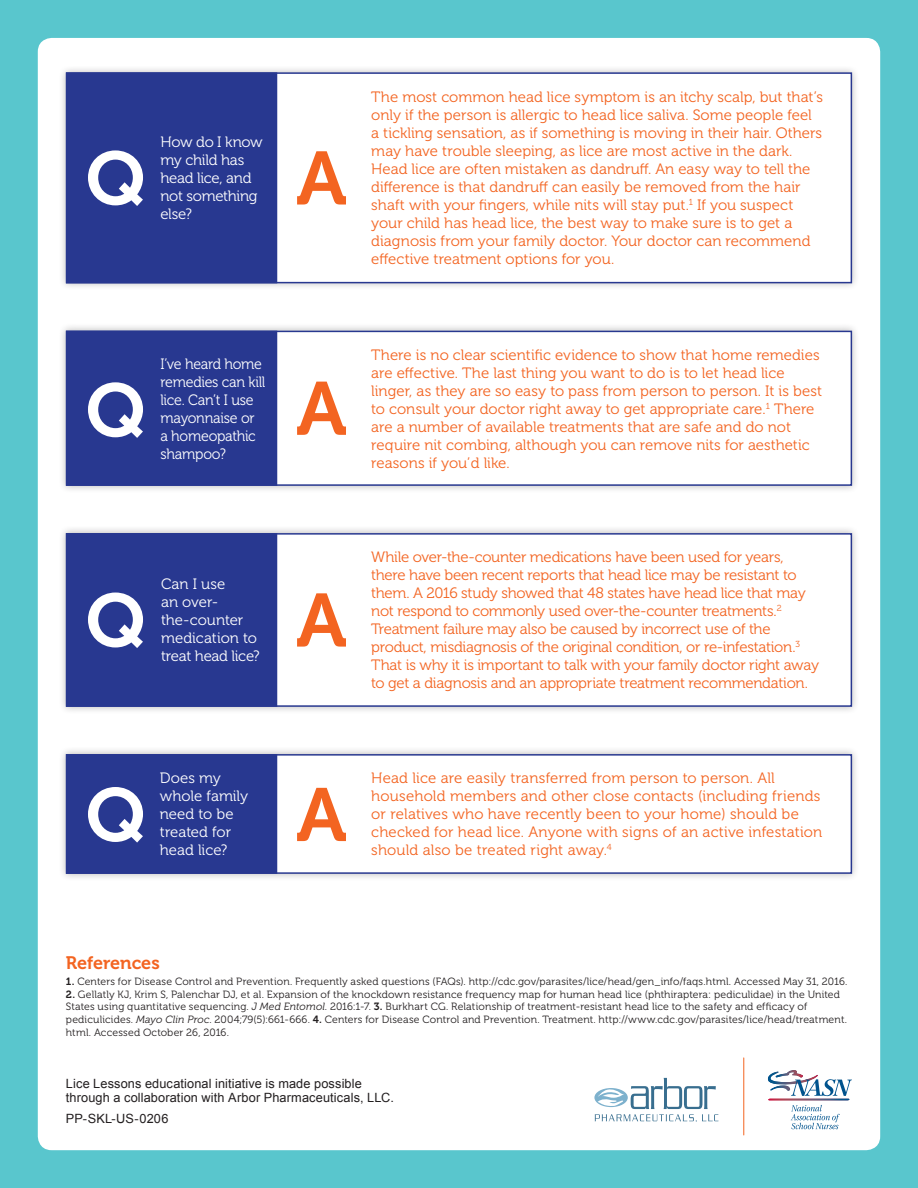
<style>
.page{position:relative;width:918px;height:1188px;background:#59c6cd}
.page>*{position:absolute;margin:0;border:0;box-sizing:border-box;transform-origin:0 0}
.t1{font:75px "Museo 700";color:#fff}
.t2{font:75px "Museo 700";color:#f36421}
.t3{font:18px "Museo 700";letter-spacing:-.005em;color:#f36421}
.t4{font:15px/18px "Museo 300";color:#f36421}
.t5{font:15px/18px "Museo 300";letter-spacing:-.02em;color:#f36421}
.t6{font:15px/18px "Museo 300";letter-spacing:-.015em;color:#fff}
.t7{font:15px/18px "Museo 300";letter-spacing:-.015em;color:#fff;scale:.95 1}
.t8{font:12.75px/14.2px "Arial";letter-spacing:.01em;color:#231f20}
.t9{font:10.5px/12.6px "Museo 300";letter-spacing:.015em;color:#231f20}
.s1{font-family:"Museo 700"}
.s2{font-style:italic}
</style>
<div class="page">
<div style="left:38px;top:38px;width:842px;height:1112px;background:#fff;border-radius:14px"></div>
<div style="left:58px;top:65px;width:802px;height:226px;background:#231f20;opacity:.3"></div>
<div style="left:66px;top:72px;width:786px;height:211px;background:#fff;border:2px solid #283890"></div>
<div style="left:58px;top:323px;width:802px;height:171px;background:#231f20;opacity:.3"></div>
<div style="left:66px;top:331px;width:786px;height:155px;background:#fff;border:2px solid #283890"></div>
<div style="left:58px;top:526px;width:802px;height:189px;background:#231f20;opacity:.3"></div>
<div style="left:66px;top:533px;width:786px;height:174px;background:#fff;border:2px solid #283890"></div>
<div style="left:58px;top:747px;width:802px;height:135px;background:#231f20;opacity:.3"></div>
<div style="left:66px;top:754px;width:786px;height:120px;background:#fff;border:2px solid #283890"></div>
<div style="left:66px;top:754px;width:211px;height:120px;background:#283890"></div>
<div style="left:66px;top:533px;width:211px;height:174px;background:#283890"></div>
<div style="left:66px;top:331px;width:211px;height:155px;background:#283890"></div>
<div style="left:66px;top:72px;width:211px;height:211px;background:#283890"></div>
<svg style="left:768px;top:1070px;width:84px;height:59px"></svg>
<hr style="left:743px;top:1058px;width:1px;height:77px;background:#f36421">
<svg style="left:595px;top:1078px;width:123px;height:44px"></svg>
<p class="t6" style="left:160px;top:133px;width:104px">How do I know my child has head lice, and not something else?</p>
<h1 class="t1" style="left:86px;top:137px;width:61px">Q</h1>
<h1 class="t2" style="left:296px;top:137px;width:52px">A</h1>
<p class="t4" style="left:371px;top:88px;width:453px">The most common head lice symptom is an itchy scalp, but that’s only if the person is allergic to head lice saliva. Some people feel a tickling sensation, as if something is moving in their hair. Others may have trouble sleeping, as lice are most active in the dark.<br>Head lice are often mistaken as dandruff. An easy way to tell the difference is that dandruff can easily be removed from the hair shaft with your fingers, while nits will stay put.<sup>1</sup> If you suspect your child has head lice, the best way to make sure is to get a diagnosis from your family doctor. Your doctor can recommend effective treatment options for you.</p>
<p class="t7" style="left:160px;top:355px;width:112px">I’ve heard home remedies can kill lice. Can’t I use mayonnaise or a homeopathic shampoo?</p>
<p class="t4" style="left:371px;top:346px;width:452px">There is no clear scientific evidence to show that home remedies are effective. The last thing you want to do is to let head lice linger, as they are so easy to pass from person to person. It is best to consult your doctor right away to get appropriate care.<sup>1</sup> There are a number of available treatments that are safe and do not require nit combing, although you can remove nits for aesthetic reasons if you’d like.</p>
<h1 class="t1" style="left:86px;top:369px;width:61px">Q</h1>
<h1 class="t2" style="left:296px;top:367px;width:52px">A</h1>
<h1 class="t1" style="left:86px;top:579px;width:61px">Q</h1>
<p class="t6" style="left:161px;top:575px;width:100px">Can I use<br>an over&shy;the-counter medication to treat head lice?</p>
<h1 class="t1" style="left:86px;top:773px;width:61px">Q</h1>
<p class="t6" style="left:160px;top:770px;width:90px">Does my whole family need to be treated for head lice?</p>
<h1 class="t2" style="left:296px;top:579px;width:52px">A</h1>
<p class="t5" style="left:371px;top:549px;width:449px">While over-the-counter medications have been used for years, there have been recent reports that head lice may be resistant to them. A 2016 study showed that 48 states have head lice that may not respond to commonly used over-the-counter treatments.<sup>2<br></sup>Treatment failure may also be caused by incorrect use of the product, misdiagnosis of the original condition, or re-infestation.<sup>3<br></sup>That is why it is important to talk with your family doctor right away to get a diagnosis and an appropriate treatment recommendation.</p>
<h1 class="t2" style="left:296px;top:773px;width:52px">A</h1>
<p class="t4" style="left:371px;top:770px;width:453px">Head lice are easily transferred from person to person. All household members and other close contacts (including friends or relatives who have recently been to your home) should be checked for head lice. Anyone with signs of an active infestation should also be treated right away.<sup>4</sup></p>
<p class="t3" style="left:66px;top:953px;width:95px">References</p>
<p class="t9" style="left:66px;top:975px;width:783px"><span class="s1">1.</span> Centers for Disease Control and Prevention. Frequently asked questions (FAQs). http://cdc.gov/parasites/lice/head/gen_info/faqs.html. Accessed May 31, 2016.</p>
<p class="t9" style="left:66px;top:988px;width:783px"><span class="s1">2.</span> Gellatly KJ, Krim S, Palenchar DJ, et al. Expansion of the knockdown resistance frequency map for human head lice (phthiraptera: pediculidae) in the United States using quantitative sequencing. <span class="s2">J Med Entomol</span>. 2016:1-7. <span class="s1">3.</span> Burkhart CG. Relationship of treatment-resistant head lice to the safety and efficacy of pediculicides. <span class="s2">Mayo Clin Proc</span>. 2004;79(5):661-666. <span class="s1">4.</span> Centers for Disease Control and Prevention. Treatment. http://www.cdc.gov/parasites/lice/head/treatment. html. Accessed October 26, 2016.</p>
<p class="t8" style="left:66px;top:1076px;width:330px">Lice Lessons educational initiative is made possible through a collaboration with Arbor Pharmaceuticals, LLC.</p>
<p class="t8" style="left:66px;top:1111px;width:104px">PP-SKL-US-0206</p>
</div>
